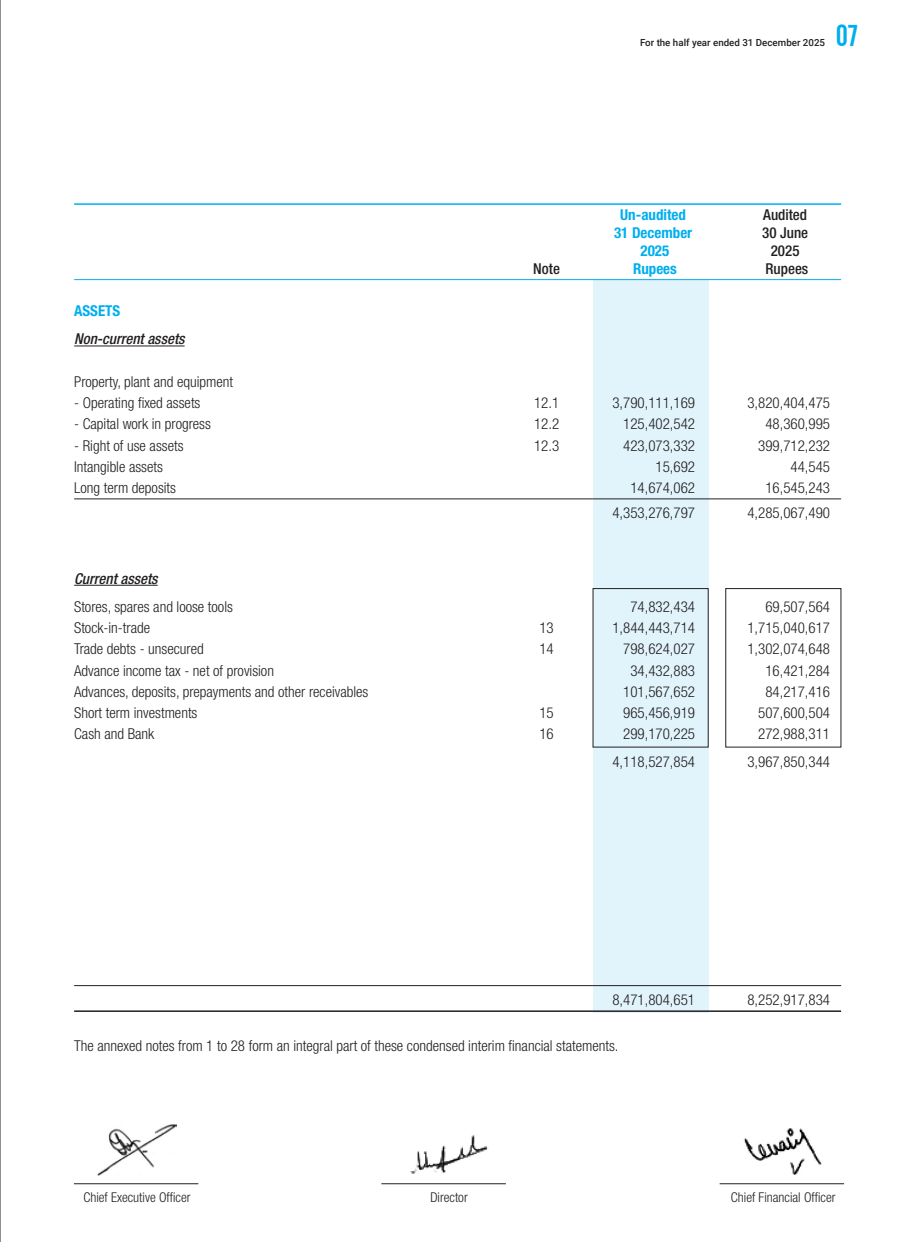
<style>
.page{position:relative;width:918px;height:1242px;background:#fff}
.page>*{position:absolute;margin:0;border:0;box-sizing:border-box;transform-origin:0 0}
.t1{font:30px "Alternate Gothic No 2 BT";color:#00aeef}
.t2{font:300 condensed 15px "Helvetica Neue LT Std";color:#231f20}
.t3{font:700 condensed 15px "Helvetica Neue LT Std";color:#00aeef}
.t4{font:italic 500 condensed 15px "Helvetica Neue LT Std";color:#231f20}
.t5{font:500 condensed 15px "Helvetica Neue LT Std";color:#231f20}
.t6{font:300 condensed 13.5px "Helvetica Neue LT Std";color:#231f20}
.t7{font:500 9.75px "Roboto";color:#231f20}
</style>
<div class="page">
<div style="left:593px;top:280px;width:115px;height:732px;background:#e1f4fc"></div>
<hr style="left:74px;top:203px;width:767px;height:2px;background:#00aeef">
<hr style="left:74px;top:279px;width:767px;height:1px;background:#00aeef">
<hr style="left:74px;top:346px;width:111px;height:1px;background:#231f20">
<hr style="left:74px;top:499px;width:767px;height:1px;background:#231f20">
<hr style="left:74px;top:585px;width:84px;height:1px;background:#231f20">
<hr style="left:74px;top:985px;width:767px;height:1px;background:#231f20">
<hr style="left:74px;top:1010px;width:767px;height:2px;background:#231f20">
<img style="left:98px;top:1124px;width:78px;height:52px">
<hr style="left:74px;top:1184px;width:124px;height:1px;background:#231f20">
<img style="left:410px;top:1135px;width:78px;height:39px">
<hr style="left:381px;top:1184px;width:125px;height:1px;background:#231f20">
<img style="left:744px;top:1128px;width:78px;height:46px">
<hr style="left:720px;top:1184px;width:124px;height:1px;background:#231f20">
<hr style="left:0;top:0;width:1px;height:1242px;background:#231f20">
<p class="t7" style="left:640px;top:36px;width:187px">For the half year ended 31 December 2025</p>
<h1 class="t1" style="left:836px;top:19px;width:23px">07</h1>
<p class="t3" style="left:620px;top:206px;width:67px">Un-audited</p>
<p class="t5" style="left:763px;top:206px;width:45px">Audited</p>
<p class="t3" style="left:614px;top:224px;width:80px">31 December</p>
<p class="t5" style="left:762px;top:224px;width:48px">30 June</p>
<p class="t3" style="left:641px;top:242px;width:30px">2025</p>
<p class="t5" style="left:771px;top:242px;width:30px">2025</p>
<p class="t5" style="left:533px;top:260px;width:28px">Note</p>
<p class="t3" style="left:633px;top:260px;width:45px">Rupees</p>
<p class="t5" style="left:766px;top:260px;width:44px">Rupees</p>
<p class="t3" style="left:74px;top:302px;width:48px">ASSETS</p>
<p class="t4" style="left:74px;top:330px;width:112px">Non-current assets</p>
<p class="t2" style="left:74px;top:373px;width:161px">Property, plant and equipment</p>
<p class="t2" style="left:74px;top:394px;width:128px">- Operating fixed assets</p>
<p class="t2" style="left:534px;top:394px;width:27px">12.1</p>
<p class="t2" style="left:612px;top:394px;width:84px">3,790,111,169</p>
<p class="t2" style="left:747px;top:394px;width:84px">3,820,404,475</p>
<p class="t2" style="left:74px;top:416px;width:138px">- Capital work in progress</p>
<p class="t2" style="left:534px;top:416px;width:27px">12.2</p>
<p class="t2" style="left:623px;top:416px;width:73px">125,402,542</p>
<p class="t2" style="left:765px;top:416px;width:66px">48,360,995</p>
<p class="t2" style="left:74px;top:437px;width:111px">- Right of use assets</p>
<p class="t2" style="left:534px;top:437px;width:27px">12.3</p>
<p class="t2" style="left:623px;top:437px;width:73px">423,073,332</p>
<p class="t2" style="left:758px;top:437px;width:73px">399,712,232</p>
<p class="t2" style="left:74px;top:458px;width:90px">Intangible assets</p>
<p class="t2" style="left:656px;top:458px;width:41px">15,692</p>
<p class="t2" style="left:791px;top:458px;width:41px">44,545</p>
<p class="t2" style="left:74px;top:479px;width:103px">Long term deposits</p>
<p class="t2" style="left:630px;top:479px;width:66px">14,674,062</p>
<p class="t2" style="left:765px;top:479px;width:66px">16,545,243</p>
<p class="t2" style="left:612px;top:504px;width:84px">4,353,276,797</p>
<p class="t2" style="left:747px;top:504px;width:84px">4,285,067,490</p>
<p class="t4" style="left:74px;top:569px;width:85px">Current assets</p>
<p class="t2" style="left:74px;top:598px;width:160px">Stores, spares and loose tools</p>
<p class="t2" style="left:630px;top:598px;width:66px">74,832,434</p>
<p class="t2" style="left:765px;top:598px;width:66px">69,507,564</p>
<p class="t2" style="left:74px;top:619px;width:78px">Stock-in-trade</p>
<p class="t2" style="left:539px;top:619px;width:16px">13</p>
<p class="t2" style="left:612px;top:619px;width:84px">1,844,443,714</p>
<p class="t2" style="left:747px;top:619px;width:84px">1,715,040,617</p>
<p class="t2" style="left:74px;top:640px;width:131px">Trade debts - unsecured</p>
<p class="t2" style="left:539px;top:640px;width:16px">14</p>
<p class="t2" style="left:623px;top:640px;width:73px">798,624,027</p>
<p class="t2" style="left:747px;top:640px;width:84px">1,302,074,648</p>
<p class="t2" style="left:74px;top:662px;width:201px">Advance income tax - net of provision</p>
<p class="t2" style="left:630px;top:662px;width:66px">34,432,883</p>
<p class="t2" style="left:765px;top:662px;width:66px">16,421,284</p>
<p class="t2" style="left:74px;top:683px;width:296px">Advances, deposits, prepayments and other receivables</p>
<p class="t2" style="left:623px;top:683px;width:73px">101,567,652</p>
<p class="t2" style="left:765px;top:683px;width:66px">84,217,416</p>
<p class="t2" style="left:74px;top:704px;width:125px">Short term investments</p>
<p class="t2" style="left:539px;top:704px;width:16px">15</p>
<p class="t2" style="left:623px;top:704px;width:73px">965,456,919</p>
<p class="t2" style="left:758px;top:704px;width:73px">507,600,504</p>
<p class="t2" style="left:74px;top:725px;width:82px">Cash and Bank</p>
<p class="t2" style="left:539px;top:725px;width:16px">16</p>
<p class="t2" style="left:623px;top:725px;width:73px">299,170,225</p>
<p class="t2" style="left:758px;top:725px;width:73px">272,988,311</p>
<p class="t2" style="left:612px;top:753px;width:84px">4,118,527,854</p>
<p class="t2" style="left:747px;top:753px;width:84px">3,967,850,344</p>
<p class="t2" style="left:612px;top:991px;width:84px">8,471,804,651</p>
<p class="t2" style="left:747px;top:991px;width:84px">8,252,917,834</p>
<p class="t2" style="left:74px;top:1037px;width:546px">The annexed notes from 1 to 28 form an integral part of these condensed interim financial statements.</p>
<p class="t6" style="left:83px;top:1189px;width:109px">Chief Executive Officer</p>
<p class="t6" style="left:430px;top:1189px;width:39px">Director</p>
<p class="t6" style="left:731px;top:1189px;width:106px">Chief Financial Officer</p>
</div>
